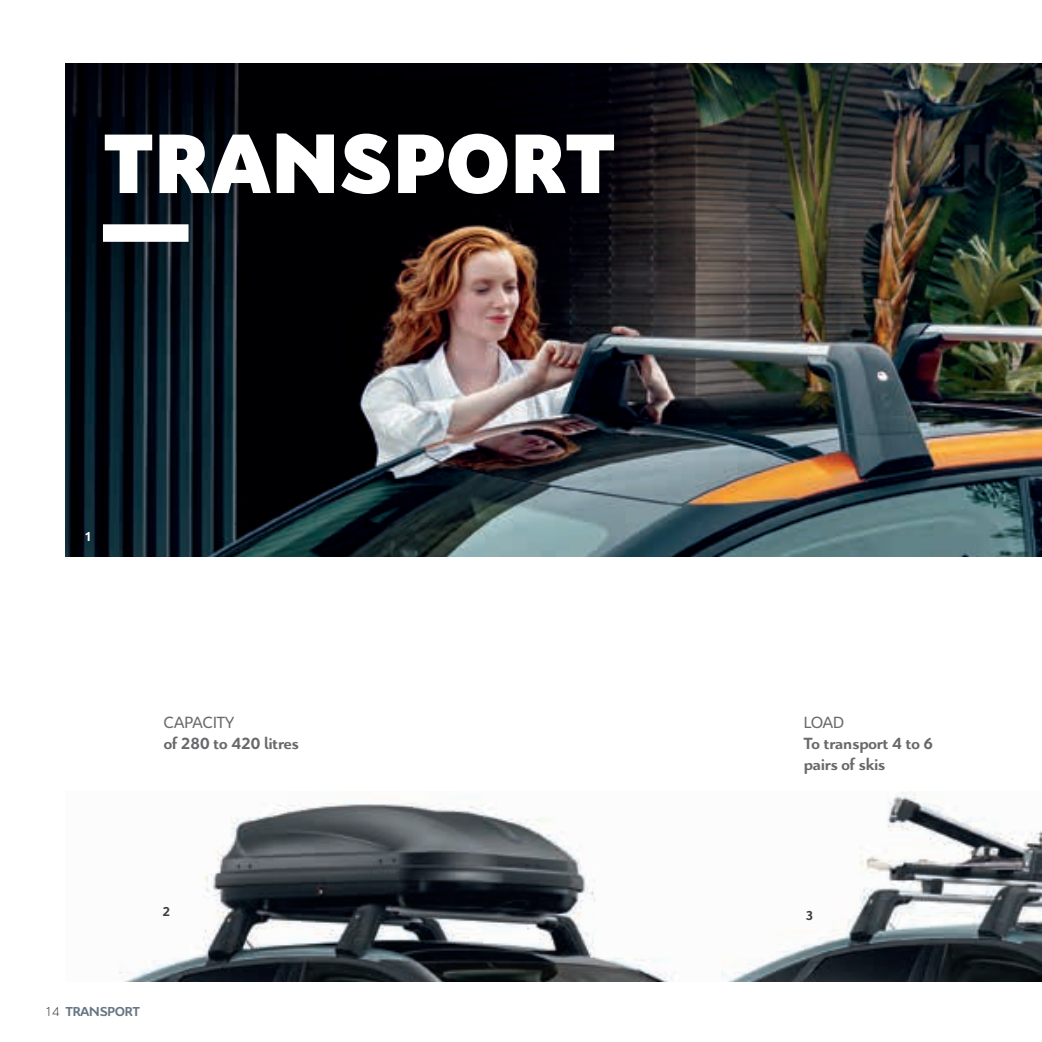
<style>
.page{position:relative;width:1042px;height:1042px;background:#fff}
.page>*{position:absolute;margin:0;border:0;box-sizing:border-box;transform-origin:0 0}
.t1{font:900 91px "Citroen";color:#fff}
.t2{font:700 17.5px/21px "Citroen";color:#69696c}
.t3{font:17.5px "Citroen";color:#69696c}
.t4{font:700 14px "Citroen";color:#657583}
.t5{font:700 14px "Citroen";color:#3e3e3f}
.t6{font:700 14px "Citroen";color:#fff}
.s1{font-weight:300;color:#231f20}
</style>
<div class="page">
<img style="left:119px;top:803px;width:603px;height:178px">
<img style="left:722px;top:792px;width:320px;height:189px">
<img style="left:66px;top:63px;width:976px;height:493px">
<div style="left:103px;top:224px;width:86px;height:18px;background:#fff"></div>
<h1 class="t1" style="left:103px;top:97px;width:514px">TRANSPORT</h1>
<p class="t6" style="left:84px;top:527px;width:9px">1</p>
<p class="t3" style="left:164px;top:711px;width:72px">CAPACITY</p>
<p class="t2" style="left:164px;top:732px;width:137px">of 280 to 420 litres</p>
<p class="t3" style="left:804px;top:711px;width:42px">LOAD</p>
<p class="t2" style="left:804px;top:732px;width:131px">To transport 4 to 6 pairs of skis</p>
<p class="t5" style="left:162px;top:901px;width:9px">2</p>
<p class="t5" style="left:805px;top:905px;width:9px">3</p>
<p class="t4" style="left:45px;top:1001px;width:96px"><span class="s1">14</span> TRANSPORT</p>
</div>
